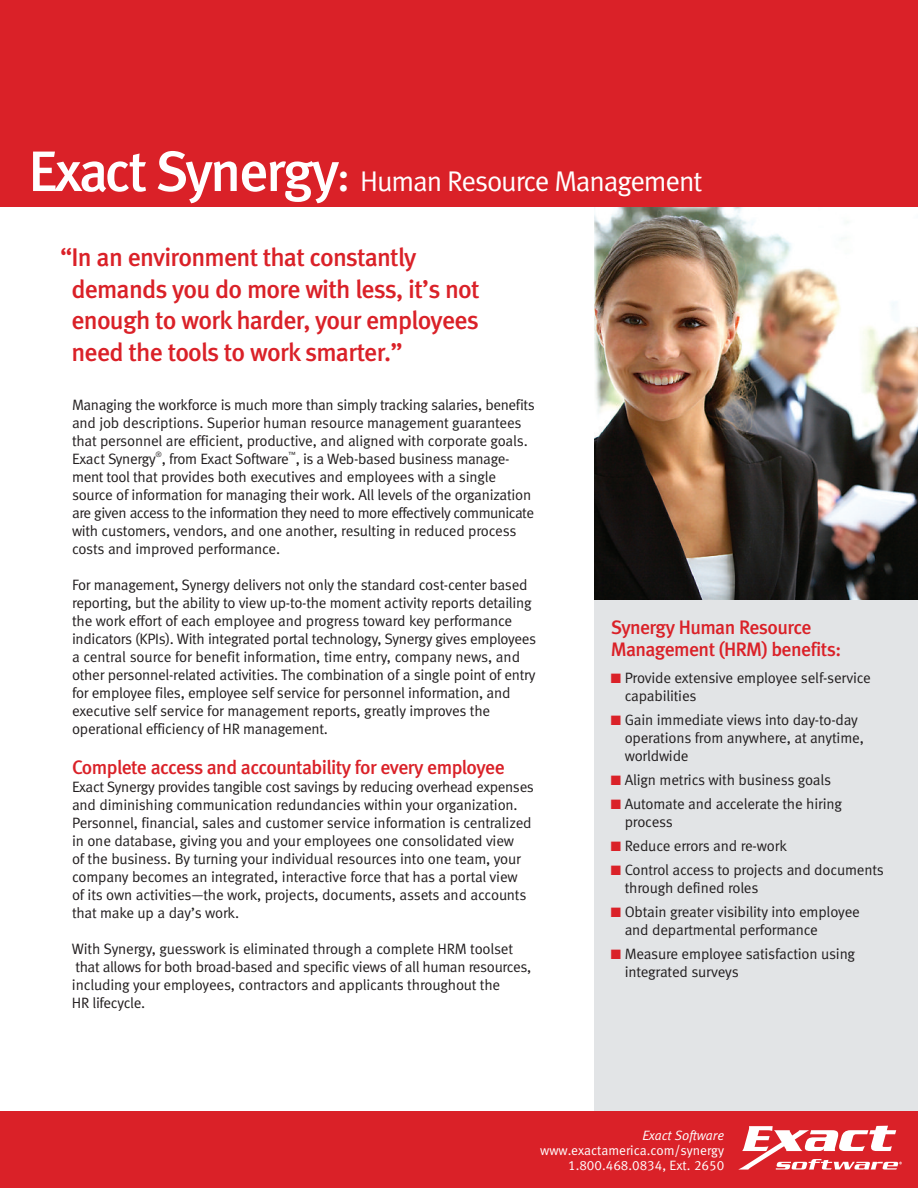
<style>
.page{position:relative;width:918px;height:1188px;background:#fff}
.page>*{position:absolute;margin:0;border:0;box-sizing:border-box;transform-origin:0 0}
.t1{font:28.5px "Meta Normal LF";letter-spacing:-.04em;color:#fff}
.t2{font:25.5px/31.5px "Meta Medium LF";letter-spacing:-.03em;color:#da2128}
.t3{font:19.5px/22.5px "Meta Medium LF";letter-spacing:-.03em;color:#da2128}
.t4{font:15px/18px "Meta Normal LF";letter-spacing:-.015em;color:#231f20}
.t5{font:13.5px/15px "Meta Normal LF";color:#fff;text-align:right}
.t6{font:italic 13.5px "Meta Normal LF";color:#fff}
.t7{font:7.5px "Meta Normal LF";color:#231f20}
.s1{font-family:"Meta Medium LF";font-size:57px}
.s2{font-family:"Meta Medium LF";font-size:43.5px}
.s3{color:#da2128}
</style>
<div class="page">
<div style="left:594px;top:540px;width:324px;height:613px;background:#e2e4e6"></div>
<img style="left:594px;top:207px;width:324px;height:392px">
<div style="left:0;top:0;width:918px;height:207px;background:#da2128"></div>
<div style="left:0;top:1111px;width:918px;height:77px;background:#da2128"></div>
<svg style="left:738px;top:1126px;width:164px;height:44px"></svg>
<h1 class="t1" style="left:28px;top:165px;width:675px"><span class="s1">Exact Synergy</span><span class="s2">:</span> Human Resource Management</h1>
<h2 class="t2" style="left:71px;top:242px;width:410px;text-indent:-11px">“In an environment that constantly demands you do more with less, it’s not enough to work harder, your employees need the tools to work smarter.”</h2>
<p class="t4" style="left:72px;top:396px;width:465px">Managing the workforce is much more than simply tracking salaries, benefits and job descriptions. Superior human resource management guarantees that personnel are efficient, productive, and aligned with corporate goals.<br>Exact Synergy , from Exact Software</p>
<p class="t7" style="left:155px;top:450px;width:8px">®</p>
<p class="t7" style="left:289px;top:450px;width:9px">™</p>
<p class="t4" style="left:72px;top:450px;width:464px;text-indent:224px">, is a Web-based business manage&shy;ment tool that provides both executives and employees with a single source of information for managing their work. All levels of the organization are given access to the information they need to more effectively communicate with customers, vendors, and one another, resulting in reduced process costs and improved performance.</p>
<p class="t4" style="left:72px;top:576px;width:466px">For management, Synergy delivers not only the standard cost-center based reporting, but the ability to view up-to-the moment activity reports detailing the work effort of each employee and progress toward key performance indicators (KPIs). With integrated portal technology, Synergy gives employees a central source for benefit information, time entry, company news, and other personnel-related activities. The combination of a single point of entry for employee files, employee self service for personnel information, and executive self service for management reports, greatly improves the operational efficiency of HR management.</p>
<h3 class="t3" style="left:72px;top:756px;width:434px">Complete access and accountability for every employee</h3>
<p class="t4" style="left:72px;top:778px;width:464px">Exact Synergy provides tangible cost savings by reducing overhead expenses and diminishing communication redundancies within your organization.<br>Personnel, financial, sales and customer service information is centralized in one database, giving you and your employees one consolidated view<br>of the business. By turning your individual resources into one team, your company becomes an integrated, interactive force that has a portal view<br>of its own activities—the work, projects, documents, assets and accounts that make up a day’s work.</p>
<p class="t4" style="left:72px;top:940px;width:461px">With Synergy, guesswork is eliminated through a complete HRM toolset that allows for both broad-based and specific views of all human resources, including your employees, contractors and applicants throughout the<br>HR lifecycle.</p>
<h3 class="t3" style="left:611px;top:615px;width:232px">Synergy Human Resource<br>Management (HRM) benefits:</h3>
<p class="t4" style="left:625px;top:669px;width:248px;text-indent:-14px"><span class="s3">■</span> Provide extensive employee self-service capabilities</p>
<p class="t4" style="left:625px;top:711px;width:241px;text-indent:-14px"><span class="s3">■</span> Gain immediate views into day-to-day operations from anywhere, at anytime, worldwide</p>
<p class="t4" style="left:611px;top:771px;width:222px"><span class="s3">■</span> Align metrics with business goals</p>
<p class="t4" style="left:625px;top:795px;width:219px;text-indent:-14px"><span class="s3">■</span> Automate and accelerate the hiring process</p>
<p class="t4" style="left:611px;top:837px;width:178px"><span class="s3">■</span> Reduce errors and re-work</p>
<p class="t4" style="left:625px;top:861px;width:261px;text-indent:-14px"><span class="s3">■</span> Control access to projects and documents through defined roles</p>
<p class="t4" style="left:625px;top:903px;width:237px;text-indent:-14px"><span class="s3">■</span> Obtain greater visibility into employee and departmental performance</p>
<p class="t4" style="left:625px;top:945px;width:232px;text-indent:-14px"><span class="s3">■</span> Measure employee satisfaction using integrated surveys</p>
<p class="t6" style="left:643px;top:1128px;width:83px">Exact Software</p>
<p class="t5" style="left:540px;top:1143px;width:186px">www.exactamerica.com/synergy<br>1.800.468.0834, Ext. 2650</p>
</div>
